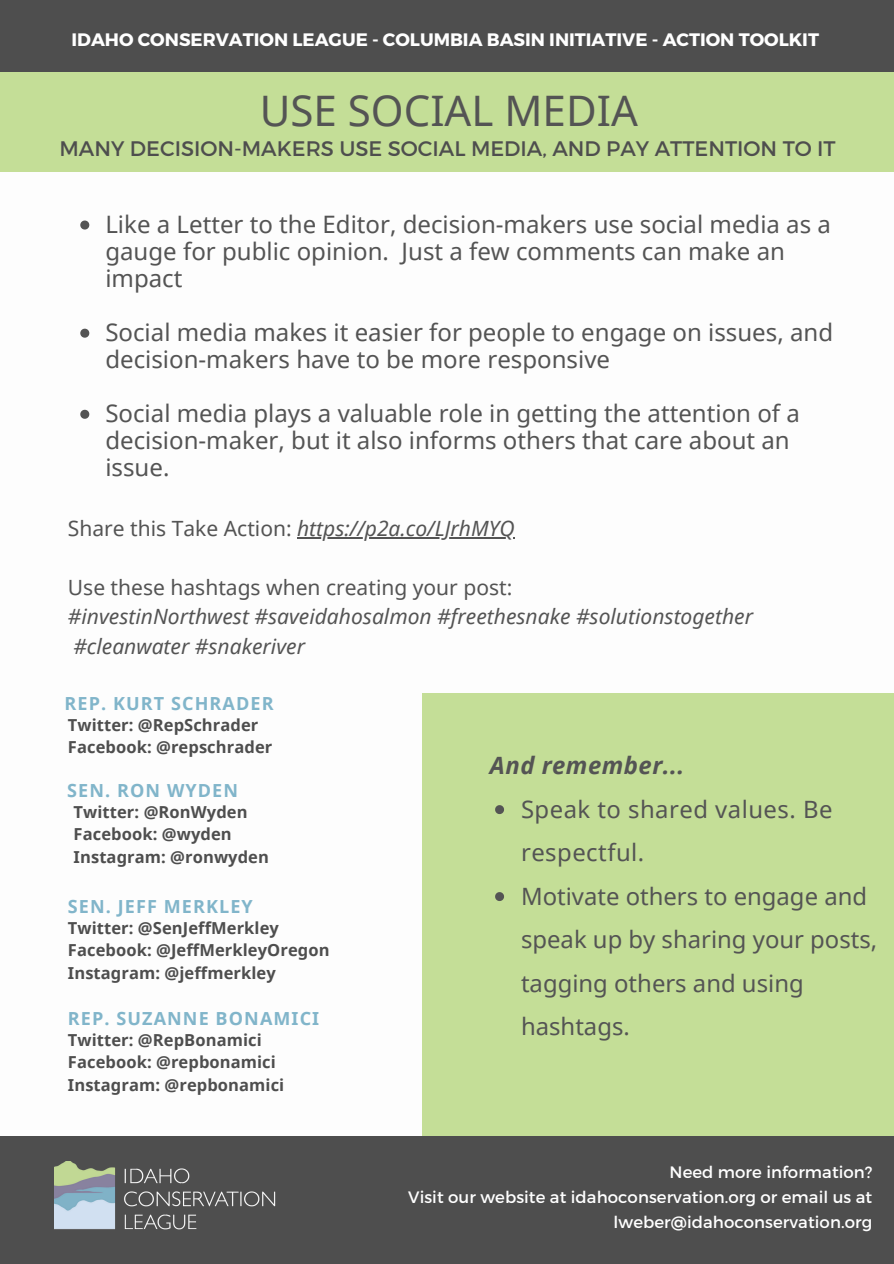
<style>
.page{position:relative;width:894px;height:1264px;background:#fff}
.page>*{position:absolute;margin:0;border:0;box-sizing:border-box;transform-origin:0 0}
.t1{font:42px "Noto Sans";color:#545454}
.t2{font:24px/27px "Noto Sans";color:#545454}
.t3{font:23.85px/43.5px "Noto Sans";color:#545454}
.t4{font:23.85px/43.5px "Noto Sans";letter-spacing:.02em;color:#545454}
.t5{font:italic 700 23.85px "Noto Sans";letter-spacing:.02em;color:#545454}
.t6{font:italic 21px/29.2px "Noto Sans";color:#545454}
.t7{font:21px "Montserrat";color:#4e4e4e}
.t8{font:21px "Noto Sans";color:#545454}
.t9{font:700 18px "Noto Sans";letter-spacing:.06em;color:#81b5ca}
.t10{font:700 18px "Montserrat";color:#fff}
.t11{font:700 16.5px "Noto Sans";letter-spacing:.005em;color:#4e4e4e}
.t12{font:16.5px/24.8px "Montserrat";letter-spacing:.005em;color:#fff;text-align:right}
.s1{font-style:normal}
</style>
<div class="page">
<div style="left:0;top:0;width:893px;height:171px;background:#c4de97"></div>
<div style="left:0;top:0;width:893px;height:71px;background:#4e4e4e"></div>
<div style="left:422px;top:693px;width:471px;height:482px;background:#c4de97"></div>
<div style="left:0;top:1136px;width:893px;height:127px;background:#4e4e4e"></div>
<svg style="left:495px;top:805px;width:9px;height:9px"></svg>
<svg style="left:495px;top:892px;width:9px;height:9px"></svg>
<img style="left:55px;top:1161px;width:221px;height:69px">
<svg style="left:80px;top:220px;width:9px;height:9px"></svg>
<svg style="left:80px;top:329px;width:9px;height:9px"></svg>
<svg style="left:80px;top:410px;width:9px;height:9px"></svg>
<hr style="left:297px;top:537px;width:217px;height:1px;background:#545454">
<p class="t10" style="left:71px;top:27px;width:748px">IDAHO CONSERVATION LEAGUE - COLUMBIA BASIN INITIATIVE - ACTION TOOLKIT</p>
<p class="t1" style="left:260px;top:81px;width:379px">USE SOCIAL MEDIA</p>
<p class="t7" style="left:59px;top:135px;width:777px">MANY DECISION-MAKERS USE SOCIAL MEDIA, AND PAY ATTENTION TO IT</p>
<p class="t2" style="left:105px;top:210px;width:727px">Like a Letter to the Editor, decision-makers use social media as a gauge for public opinion. Just a few comments can make an impact</p>
<p class="t2" style="left:105px;top:318px;width:729px">Social media makes it easier for people to engage on issues, and decision-makers have to be more responsive</p>
<p class="t2" style="left:105px;top:399px;width:695px">Social media plays a valuable role in getting the attention of a decision-maker, but it also informs others that care about an issue.</p>
<p class="t6" style="left:68px;top:513px;width:448px"><span class="s1">Share this Take Action:</span> https://p2a.co/LJrhMYQ</p>
<p class="t8" style="left:68px;top:572px;width:446px">Use these hashtags when creating your post:</p>
<p class="t6" style="left:68px;top:601px;width:686px">#investinNorthwest #saveidahosalmon #freethesnake #solutionstogether #cleanwater #snakeriver</p>
<p class="t9" style="left:64px;top:691px;width:210px">REP. KURT SCHRADER</p>
<p class="t11" style="left:68px;top:713px;width:192px">Twitter: @RepSchrader</p>
<p class="t11" style="left:68px;top:735px;width:206px">Facebook: @repschrader</p>
<p class="t9" style="left:67px;top:777px;width:172px">SEN. RON WYDEN</p>
<p class="t11" style="left:74px;top:800px;width:175px">Twitter: @RonWyden</p>
<p class="t11" style="left:74px;top:822px;width:159px">Facebook: @wyden</p>
<p class="t11" style="left:74px;top:845px;width:197px">Instagram: @ronwyden</p>
<p class="t9" style="left:68px;top:893px;width:186px">SEN. JEFF MERKLEY</p>
<p class="t11" style="left:68px;top:916px;width:212px">Twitter: @SenJeffMerkley</p>
<p class="t11" style="left:68px;top:938px;width:263px">Facebook: @JeffMerkleyOregon</p>
<p class="t11" style="left:68px;top:961px;width:209px">Instagram: @jeffmerkley</p>
<p class="t9" style="left:68px;top:1005px;width:253px">REP. SUZANNE BONAMICI</p>
<p class="t11" style="left:68px;top:1027px;width:195px">Twitter: @RepBonamici</p>
<p class="t11" style="left:68px;top:1050px;width:209px">Facebook: @repbonamici</p>
<p class="t11" style="left:68px;top:1073px;width:218px">Instagram: @repbonamici</p>
<p class="t5" style="left:490px;top:749px;width:196px">And remember...</p>
<p class="t4" style="left:521px;top:787px;width:313px">Speak to shared values. Be respectful.</p>
<p class="t3" style="left:521px;top:873px;width:357px">Motivate others to engage and speak up by sharing your posts, tagging others and using hashtags.</p>
<p class="t12" style="left:669px;top:1158px;width:204px">Need more information?</p>
<p class="t12" style="left:408px;top:1183px;width:465px">Visit our website at idahoconservation.org or email us at lweber@idahoconservation.org</p>
</div>
